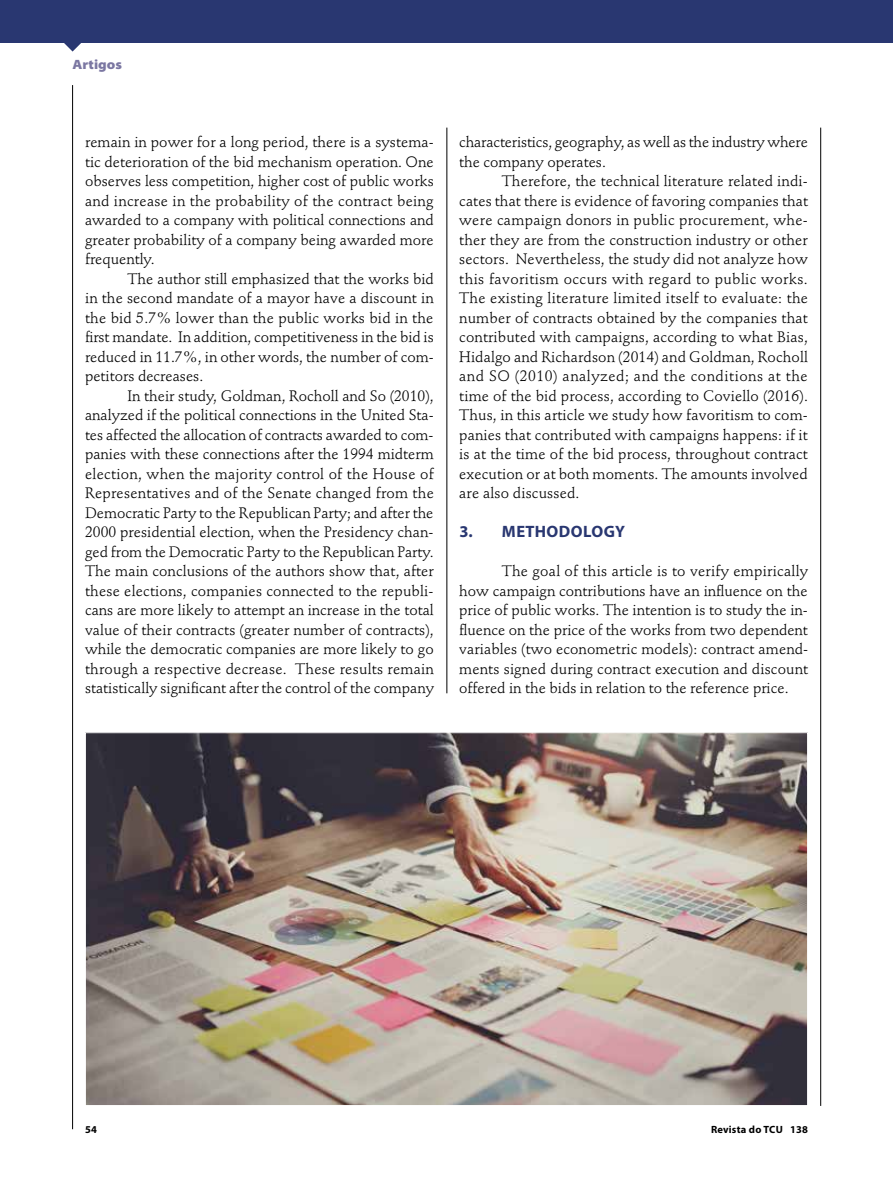
<style>
.page{position:relative;width:893px;height:1191px;background:#fff}
.page>*{position:absolute;margin:0;border:0;box-sizing:border-box;transform-origin:0 0}
.t1{font:700 16.5px "Myriad Pro";letter-spacing:.025em;color:#293771}
.t2{font:15px/19.5px "Stempel Schneidler Std";color:#000;text-align:justify}
.t3{font:900 semi-expanded 13.5px "Myriad Pro";color:#7b77a2}
.t4{font:700 10.5px "Myriad Pro";letter-spacing:.02em;color:#000}
</style>
<div class="page">
<svg style="left:64px;top:43px;width:17px;height:9px"></svg>
<div style="left:0;top:0;width:893px;height:43px;background:#293771"></div>
<hr style="left:72px;top:85px;width:1px;height:1044px;background:#000">
<hr style="left:820px;top:128px;width:1px;height:978px;background:#000">
<hr style="left:446px;top:128px;width:1px;height:565px;background:#000">
<img style="left:87px;top:734px;width:719px;height:370px">
<p class="t3" style="left:73px;top:57px;width:51px">Artigos</p>
<p class="t2" style="left:85px;top:132px;width:350px">remain in power for a long period, there is a systema&shy;tic deterioration of the bid mechanism operation. One observes less competition, higher cost of public works and increase in the probability of the contract being awarded to a company with political connections and greater probability of a company being awarded more frequently.</p>
<p class="t2" style="left:85px;top:269px;width:350px;text-indent:43px">The author still emphasized that the works bid in the second mandate of a mayor have a discount in the bid 5.7% lower than the public works bid in the first mandate. In addition, competitiveness in the bid is reduced in 11.7%, in other words, the number of com&shy;petitors decreases.</p>
<p class="t2" style="left:85px;top:386px;width:350px;text-indent:43px">In their study, Goldman, Rocholl and So (2010), analyzed if the political connections in the United Sta&shy;tes affected the allocation of contracts awarded to com&shy;panies with these connections after the 1994 midterm election, when the majority control of the House of Representatives and of the Senate changed from the Democratic Party to the Republican Party; and after the 2000 presidential election, when the Presidency chan&shy;ged from the Democratic Party to the Republican Party.<br>The main conclusions of the authors show that, after these elections, companies connected to the republi&shy;cans are more likely to attempt an increase in the total value of their contracts (greater number of contracts), while the democratic companies are more likely to go through a respective decrease. These results remain statistically significant after the control of the company</p>
<p class="t2" style="left:459px;top:132px;width:350px">characteristics, geography, as well as the industry where the company operates.</p>
<p class="t2" style="left:459px;top:171px;width:350px;text-indent:43px">Therefore, the technical literature related indi&shy;cates that there is evidence of favoring companies that were campaign donors in public procurement, whe&shy;ther they are from the construction industry or other sectors. Nevertheless, the study did not analyze how this favoritism occurs with regard to public works.<br>The existing literature limited itself to evaluate: the number of contracts obtained by the companies that contributed with campaigns, according to what Bias, Hidalgo and Richardson (2014) and Goldman, Rocholl and SO (2010) analyzed; and the conditions at the time of the bid process, according to Coviello (2016).<br>Thus, in this article we study how favoritism to com&shy;panies that contributed with campaigns happens: if it is at the time of the bid process, throughout contract execution or at both moments. The amounts involved are also discussed.</p>
<p class="t1" style="left:459px;top:521px;width:167px">3. METHODOLOGY</p>
<p class="t2" style="left:459px;top:561px;width:350px;text-indent:43px">The goal of this article is to verify empirically how campaign contributions have an influence on the price of public works. The intention is to study the in&shy;fluence on the price of the works from two dependent variables (two econometric models): contract amend&shy;ments signed during contract execution and discount offered in the bids in relation to the reference price.</p>
<p class="t4" style="left:85px;top:1122px;width:13px">54</p>
<p class="t4" style="left:711px;top:1122px;width:98px">Revista do TCU 138</p>
</div>
